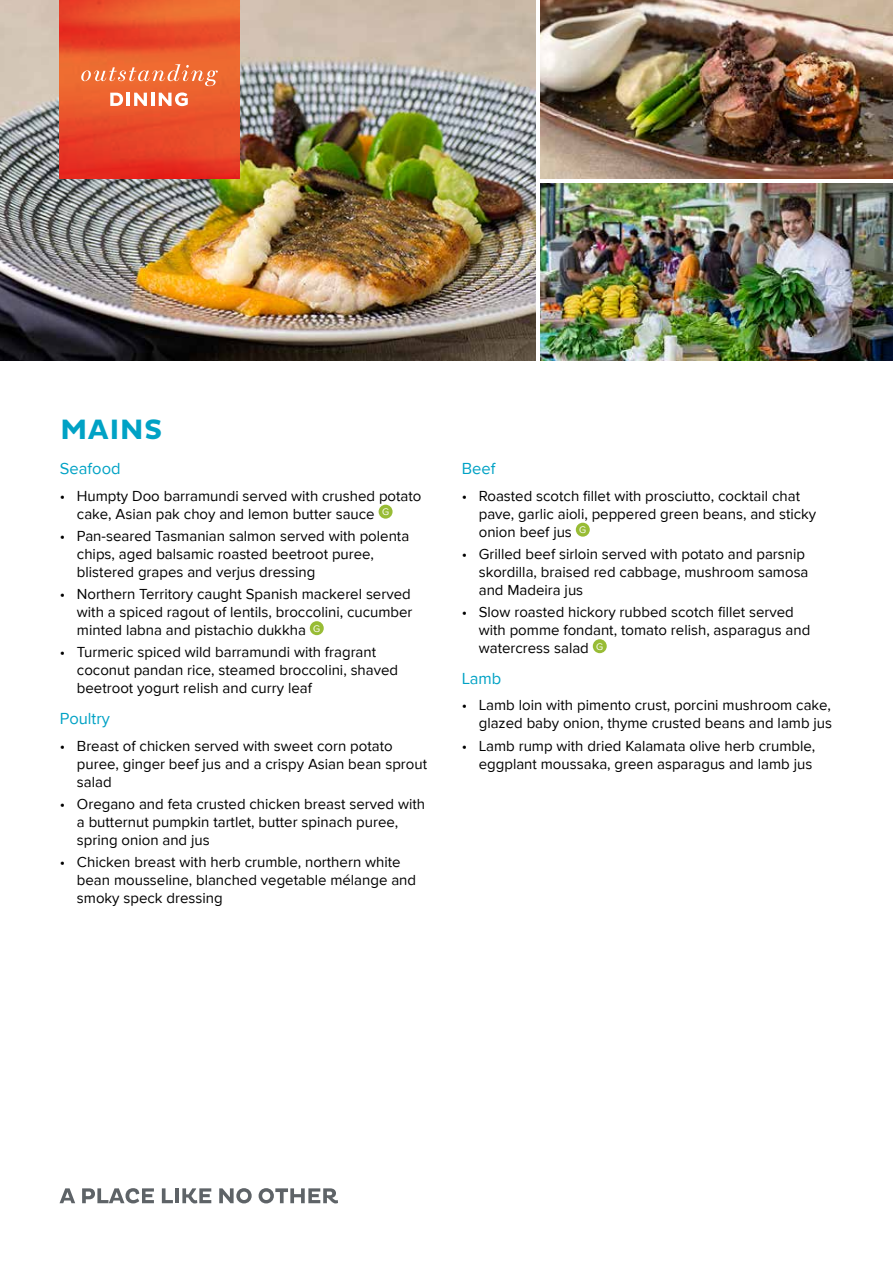
<style>
.page{position:relative;width:893px;height:1263px;background:#fff}
.page>*{position:absolute;margin:0;border:0;box-sizing:border-box;transform-origin:0 0}
.t1{font:700 28.5px "Pluto";letter-spacing:.015em;color:#00a2c5}
.t2{font:16.5px "Proxima Nova";color:#00a2c5}
.t3{font:15px/18px "Proxima Nova";color:#000}
</style>
<div class="page">
<svg style="left:60px;top:1188px;width:15px;height:15px"></svg>
<svg style="left:82px;top:1188px;width:72px;height:15px"></svg>
<svg style="left:162px;top:1188px;width:11px;height:15px"></svg>
<hr style="left:175px;top:1188px;width:4px;height:15px;background:#5e6367">
<svg style="left:182px;top:1188px;width:29px;height:15px"></svg>
<svg style="left:219px;top:1188px;width:33px;height:15px"></svg>
<svg style="left:259px;top:1188px;width:79px;height:15px"></svg>
<div style="left:379px;top:505px;width:14px;height:14px;background:#98bc35;border-radius:50%"></div>
<div style="left:310px;top:621px;width:14px;height:14px;background:#98bc35;border-radius:50%"></div>
<div style="left:576px;top:523px;width:14px;height:14px;background:#98bc35;border-radius:50%"></div>
<div style="left:593px;top:639px;width:14px;height:14px;background:#98bc35;border-radius:50%"></div>
<img style="left:0;top:0;width:536px;height:361px">
<img style="left:540px;top:0;width:353px;height:179px">
<img style="left:540px;top:183px;width:353px;height:178px">
<svg style="left:60px;top:0;width:180px;height:179px;background:#e84d29"></svg>
<svg style="left:81px;top:64px;width:137px;height:22px;background:#f08150"></svg>
<svg style="left:110px;top:92px;width:78px;height:14px"></svg>
<h1 class="t1" style="left:60px;top:413px;width:104px">MAINS</h1>
<p class="t2" style="left:60px;top:459px;width:62px">Seafood</p>
<p class="t3" style="left:77px;top:487px;width:346px;text-indent:-17px">• Humpty Doo barramundi served with crushed potato cake, Asian pak choy and lemon butter sauce <sup>G</sup></p>
<p class="t3" style="left:77px;top:527px;width:334px;text-indent:-17px">• Pan-seared Tasmanian salmon served with polenta chips, aged balsamic roasted beetroot puree, blistered grapes and verjus dressing</p>
<p class="t3" style="left:77px;top:585px;width:337px;text-align:justify;text-indent:-17px">• Northern Territory caught Spanish mackerel served with a spiced ragout of lentils, broccolini, cucumber minted labna and pistachio dukkha <sup>G</sup></p>
<p class="t3" style="left:77px;top:644px;width:323px;text-indent:-17px">• Turmeric spiced wild barramundi with fragrant coconut pandan rice, steamed broccolini, shaved beetroot yogurt relish and curry leaf</p>
<p class="t2" style="left:60px;top:709px;width:52px">Poultry</p>
<p class="t3" style="left:77px;top:737px;width:352px;text-indent:-17px">• Breast of chicken served with sweet corn potato puree, ginger beef jus and a crispy Asian bean sprout salad</p>
<p class="t3" style="left:77px;top:795px;width:350px;text-indent:-17px">• Oregano and feta crusted chicken breast served with a butternut pumpkin tartlet, butter spinach puree, spring onion and jus</p>
<p class="t3" style="left:77px;top:853px;width:341px;text-indent:-17px">• Chicken breast with herb crumble, northern white bean mousseline, blanched vegetable mélange and smoky speck dressing</p>
<p class="t2" style="left:462px;top:459px;width:35px">Beef</p>
<p class="t3" style="left:479px;top:487px;width:339px;text-indent:-17px">• Roasted scotch fillet with prosciutto, cocktail chat pave, garlic aioli, peppered green beans, and sticky onion beef jus <sup>G</sup></p>
<p class="t3" style="left:479px;top:545px;width:331px;text-indent:-17px">• Grilled beef sirloin served with potato and parsnip skordilla, braised red cabbage, mushroom samosa and Madeira jus</p>
<p class="t3" style="left:479px;top:603px;width:333px;text-indent:-17px">• Slow roasted hickory rubbed scotch fillet served with pomme fondant, tomato relish, asparagus and watercress salad <sup>G</sup></p>
<p class="t2" style="left:462px;top:669px;width:41px">Lamb</p>
<p class="t3" style="left:462px;top:697px;width:372px;text-align:right">• Lamb loin with pimento crust, porcini mushroom cake, glazed baby onion, thyme crusted beans and lamb jus</p>
<p class="t3" style="left:462px;top:737px;width:355px;text-align:right">• Lamb rump with dried Kalamata olive herb crumble, eggplant moussaka, green asparagus and lamb jus</p>
</div>
